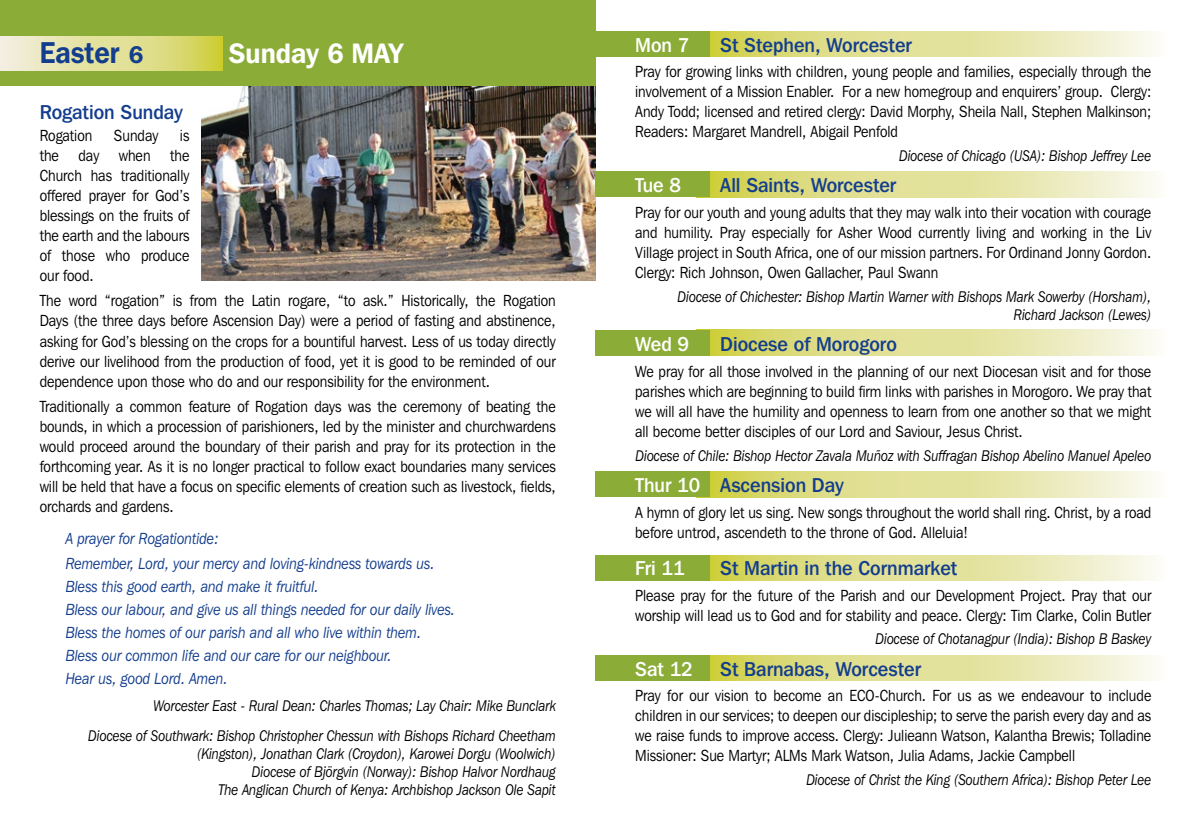
<style>
.page{position:relative;width:1191px;height:840px;background:#fff}
.page>*{position:absolute;margin:0;border:0;box-sizing:border-box;transform-origin:0 0}
.t1{font:600 30px "Franklin Gothic IT Cby BT";color:#133d8d;scale:.89 1}
.t2{font:600 28px "Franklin Gothic IT Cby BT";color:#fff;scale:.95 1}
.t3{font:500 20px "Franklin Gothic IT Cby BT";color:#133d8d;scale:.95 1}
.t4{font:500 20px "Franklin Gothic IT Cby BT";color:#fff;scale:.95 1}
.t5{font:16px/20px "Franklin Gothic IT Cby BT";color:#000;text-align:justify;scale:.88 1}
.t6{font:italic 16px/22.8px "Franklin Gothic IT Cby BT";color:#133d8d;scale:.88 1}
.t7{font:italic 15.4px/18px "Franklin Gothic IT Cby BT";color:#000;text-align:right;scale:.85 1}
.s1{font-size:24px}
.s2{color:#fff}
</style>
<div class="page">
<img style="left:201px;top:85px;width:394px;height:196px">
<div style="left:0;top:0;width:595px;height:85px;background:#8cac38"></div>
<svg style="left:0;top:36px;width:222px;height:35px"></svg>
<svg style="left:710px;top:31px;width:446px;height:26px"></svg>
<div style="left:595px;top:31px;width:115px;height:26px;background:#8cac38"></div>
<svg style="left:710px;top:172px;width:446px;height:25px"></svg>
<div style="left:595px;top:172px;width:115px;height:25px;background:#8cac38"></div>
<svg style="left:710px;top:329px;width:446px;height:26px"></svg>
<div style="left:595px;top:329px;width:115px;height:26px;background:#8cac38"></div>
<svg style="left:710px;top:471px;width:446px;height:26px"></svg>
<div style="left:595px;top:471px;width:115px;height:26px;background:#8cac38"></div>
<svg style="left:710px;top:555px;width:446px;height:25px"></svg>
<div style="left:595px;top:555px;width:115px;height:25px;background:#8cac38"></div>
<svg style="left:710px;top:655px;width:446px;height:25px"></svg>
<div style="left:595px;top:654px;width:115px;height:26px;background:#8cac38"></div>
<h1 class="t1" style="left:40px;top:34px;width:118px">Easter <span class="s1">6</span></h1>
<h2 class="t2" style="left:228px;top:35px;width:185px">Sunday 6 MAY</h2>
<p class="t4" style="left:635px;top:32px;width:58px">Mon 7</p>
<p class="t3" style="left:720px;top:32px;width:203px">St Stephen, Worcester</p>
<p class="t5" style="left:635px;top:61px;width:588px">Pray for growing links with children, young people and families, especially through the involvement of a Mission Enabler. For a new homegroup and enquirers’ group. Clergy:<br>Andy Todd; licensed and retired clergy: David Morphy, Sheila Nall, Stephen Malkinson; Readers: Margaret Mandrell, Abigail Penfold</p>
<p class="t7" style="left:899px;top:146px;width:298px">Diocese of Chicago (USA): Bishop Jeffrey Lee</p>
<p class="t4" style="left:635px;top:173px;width:50px">Tue 8</p>
<p class="t3" style="left:720px;top:173px;width:187px">All Saints, Worcester</p>
<p class="t5" style="left:635px;top:202px;width:588px">Pray for our youth and young adults that they may walk into their vocation with courage and humility. Pray especially for Asher Wood currently living and working in the Liv Village project in South Africa, one of our mission partners. For Ordinand Jonny Gordon.<br>Clergy: Rich Johnson, Owen Gallacher, Paul Swann</p>
<p class="t7" style="left:677px;top:287px;width:559px">Diocese of Chichester: Bishop Martin Warner with Bishops Mark Sowerby (Horsham),<br>Richard Jackson (Lewes)</p>
<p class="t4" style="left:635px;top:331px;width:58px">Wed 9</p>
<p class="t3" style="left:720px;top:331px;width:187px">Diocese of Morogoro</p>
<p class="t5" style="left:635px;top:361px;width:588px">We pray for all those involved in the planning of our next Diocesan visit and for those parishes which are beginning to build firm links with parishes in Morogoro. We pray that we will all have the humility and openness to learn from one another so that we might all become better disciples of our Lord and Saviour, Jesus Christ.</p>
<p class="t7" style="left:635px;top:446px;width:608px">Diocese of Chile: Bishop Hector Zavala Muñoz with Suffragan Bishop Abelino Manuel Apeleo</p>
<p class="t3" style="left:635px;top:472px;width:221px"><span class="s2">Thur 10</span> Ascension Day</p>
<p class="t5" style="left:635px;top:501px;width:588px">A hymn of glory let us sing. New songs throughout the world shall ring. Christ, by a road before untrod, ascendeth to the throne of God. Alleluia!</p>
<p class="t4" style="left:635px;top:555px;width:53px">Fri 11</p>
<p class="t3" style="left:720px;top:555px;width:251px">St Martin in the Cornmarket</p>
<p class="t5" style="left:635px;top:584px;width:588px">Please pray for the future of the Parish and our Development Project. Pray that our worship will lead us to God and for stability and peace. Clergy: Tim Clarke, Colin Butler</p>
<p class="t7" style="left:875px;top:629px;width:326px">Diocese of Chotanagpur (India): Bishop B Baskey</p>
<p class="t4" style="left:635px;top:655px;width:62px">Sat 12</p>
<p class="t3" style="left:720px;top:655px;width:213px">St Barnabas, Worcester</p>
<p class="t5" style="left:635px;top:685px;width:588px">Pray for our vision to become an ECO-Church. For us as we endeavour to include children in our services; to deepen our discipleship; to serve the parish every day and as we raise funds to improve access. Clergy: Julieann Watson, Kalantha Brewis; Tolladine Missioner: Sue Martyr; ALMs Mark Watson, Julia Adams, Jackie Campbell</p>
<p class="t7" style="left:806px;top:770px;width:407px">Diocese of Christ the King (Southern Africa): Bishop Peter Lee</p>
<p class="t3" style="left:40px;top:99px;width:152px">Rogation Sunday</p>
<p class="t5" style="left:40px;top:125px;width:61px">Rogation</p>
<p class="t5" style="left:114px;top:125px;width:52px">Sunday</p>
<p class="t5" style="left:40px;top:125px;width:172px;text-indent:140px">is the day when the Church has traditionally offered prayer for God’s blessings on the fruits of the earth and the labours of those who produce our food.</p>
<p class="t5" style="left:40px;top:290px;width:588px">The word “rogation” is from the Latin rogare, “to ask.” Historically, the Rogation Days (the three days before Ascension Day) were a period of fasting and abstinence, asking for God’s blessing on the crops for a bountiful harvest. Less of us today directly derive our livelihood from the production of food, yet it is good to be reminded of our dependence upon those who do and our responsibility for the environment.</p>
<p class="t5" style="left:40px;top:396px;width:588px">Traditionally a common feature of Rogation days was the ceremony of beating the bounds, in which a procession of parishioners, led by the minister and churchwardens would proceed around the boundary of their parish and pray for its protection in the forthcoming year. As it is no longer practical to follow exact boundaries many services will be held that have a focus on specific elements of creation such as livestock, fields, orchards and gardens.</p>
<p class="t6" style="left:66px;top:525px;width:421px;line-height:25.6px">A prayer for Rogationtide:<br>Remember, Lord, your mercy and loving-kindness towards us.</p>
<p class="t6" style="left:66px;top:574px;width:444px">Bless this good earth, and make it fruitful.<br>Bless our labour, and give us all things needed for our daily lives.<br>Bless the homes of our parish and all who live within them.<br>Bless our common life and our care for our neighbour.<br>Hear us, good Lord. Amen.</p>
<p class="t7" style="left:88px;top:690px;width:551px;line-height:29.4px">Worcester East - Rural Dean: Charles Thomas; Lay Chair: Mike Bunclark<br>Diocese of Southwark: Bishop Christopher Chessun with Bishops Richard Cheetham</p>
<p class="t7" style="left:197px;top:743px;width:423px">(Kingston), Jonathan Clark (Croydon), Karowei Dorgu (Woolwich)<br>Diocese of Björgvin (Norway): Bishop Halvor Nordhaug<br>The Anglican Church of Kenya: Archbishop Jackson Ole Sapit</p>
</div>
